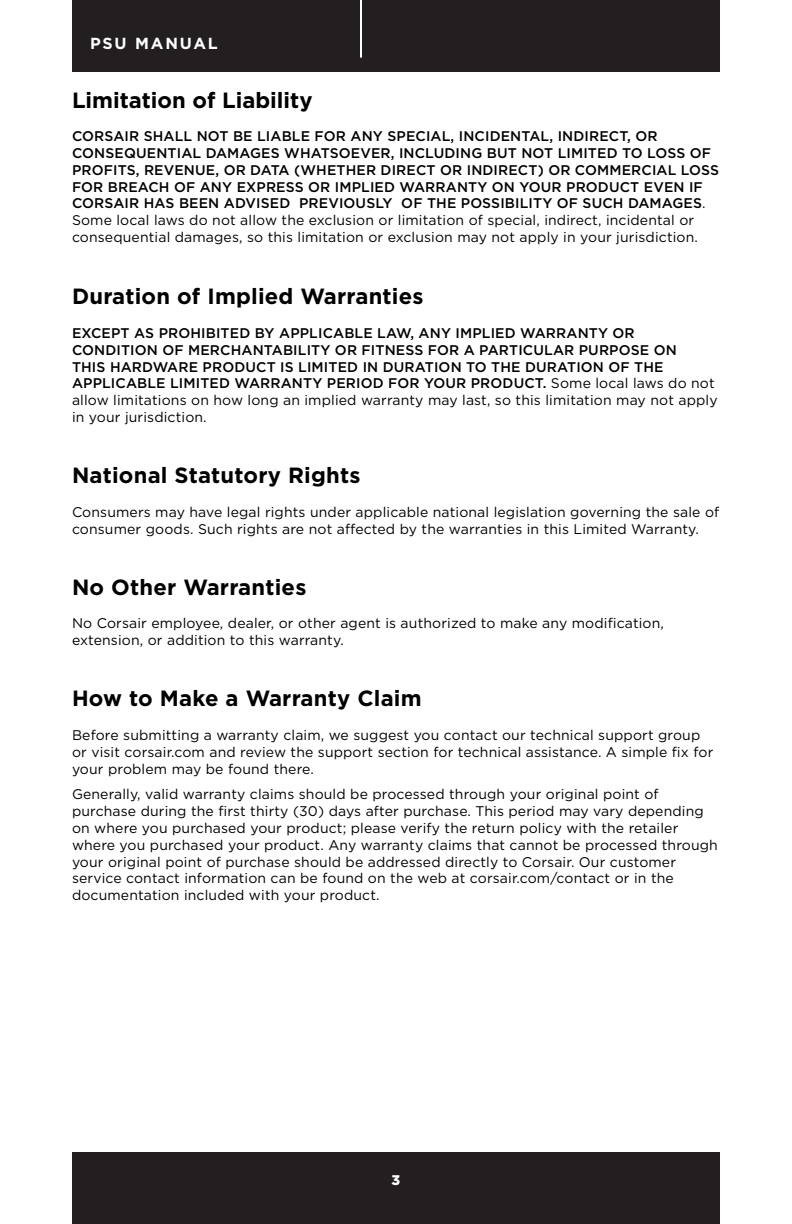
<style>
.page{position:relative;width:792px;height:1224px;background:#fff}
.page>*{position:absolute;margin:0;border:0;box-sizing:border-box;transform-origin:0 0}
.plain_copy_7_10_goth{font:700 22px "Gotham";letter-spacing:.01em;color:#000}
.t1{font:700 16px "Gotham";letter-spacing:.115em;color:#fff}
.plain_copy_7_10_goth-2{font:14px/16.8px "Gotham";letter-spacing:.01em;color:#000}
.plain_copy_7_10_goth-3{font:500 14px/16.8px "Gotham";letter-spacing:.01em;color:#000}
.t2{font:900 14px "Gotham";color:#fff}
.s1{font-weight:400}
</style>
<div class="page">
<div style="left:72px;top:0;width:648px;height:72px;background:#231f20"></div>
<div style="left:72px;top:1152px;width:648px;height:72px;background:#231f20"></div>
<hr style="left:360px;top:0;width:2px;height:58px;background:#fff">
<p class="t1" style="left:90px;top:33px;width:129px">PSU MANUAL</p>
<p class="plain_copy_7_10_goth" style="left:72px;top:85px;width:242px">Limitation of Liability</p>
<p class="plain_copy_7_10_goth-3" style="left:72px;top:128px;width:649px">CORSAIR SHALL NOT BE LIABLE FOR ANY SPECIAL, INCIDENTAL, INDIRECT, OR CONSEQUENTIAL DAMAGES WHATSOEVER, INCLUDING BUT NOT LIMITED TO LOSS OF PROFITS, REVENUE, OR DATA (WHETHER DIRECT OR INDIRECT) OR COMMERCIAL LOSS FOR BREACH OF ANY EXPRESS OR IMPLIED WARRANTY ON YOUR PRODUCT EVEN IF CORSAIR HAS BEEN ADVISED PREVIOUSLY OF THE POSSIBILITY OF SUCH DAMAGES<span class="s1">.<br>Some local laws do not allow the exclusion or limitation of special, indirect, incidental or consequential damages, so this limitation or exclusion may not apply in your jurisdiction.</span></p>
<p class="plain_copy_7_10_goth" style="left:72px;top:282px;width:353px">Duration of Implied Warranties</p>
<p class="plain_copy_7_10_goth-3" style="left:72px;top:324px;width:647px">EXCEPT AS PROHIBITED BY APPLICABLE LAW, ANY IMPLIED WARRANTY OR CONDITION OF MERCHANTABILITY OR FITNESS FOR A PARTICULAR PURPOSE ON<br>THIS HARDWARE PRODUCT IS LIMITED IN DURATION TO THE DURATION OF THE APPLICABLE LIMITED WARRANTY PERIOD FOR YOUR PRODUCT. <span class="s1">Some local laws do not allow limitations on how long an implied warranty may last, so this limitation may not apply in your jurisdiction.</span></p>
<p class="plain_copy_7_10_goth" style="left:72px;top:461px;width:290px">National Statutory Rights</p>
<p class="plain_copy_7_10_goth-2" style="left:72px;top:503px;width:649px">Consumers may have legal rights under applicable national legislation governing the sale of consumer goods. Such rights are not affected by the warranties in this Limited Warranty.</p>
<p class="plain_copy_7_10_goth" style="left:72px;top:572px;width:236px">No Other Warranties</p>
<p class="plain_copy_7_10_goth-2" style="left:72px;top:615px;width:594px">No Corsair employee, dealer, or other agent is authorized to make any modification, extension, or addition to this warranty.</p>
<p class="plain_copy_7_10_goth" style="left:72px;top:684px;width:351px">How to Make a Warranty Claim</p>
<p class="plain_copy_7_10_goth-2" style="left:72px;top:726px;width:643px">Before submitting a warranty claim, we suggest you contact our technical support group or visit corsair.com and review the support section for technical assistance. A simple fix for your problem may be found there.</p>
<p class="plain_copy_7_10_goth-2" style="left:72px;top:786px;width:647px">Generally, valid warranty claims should be processed through your original point of purchase during the first thirty (30) days after purchase. This period may vary depending on where you purchased your product; please verify the return policy with the retailer where you purchased your product. Any warranty claims that cannot be processed through your original point of purchase should be addressed directly to Corsair. Our customer service contact information can be found on the web at corsair.com/contact or in the documentation included with your product.</p>
<p class="t2" style="left:392px;top:1171px;width:10px">3</p>
</div>
